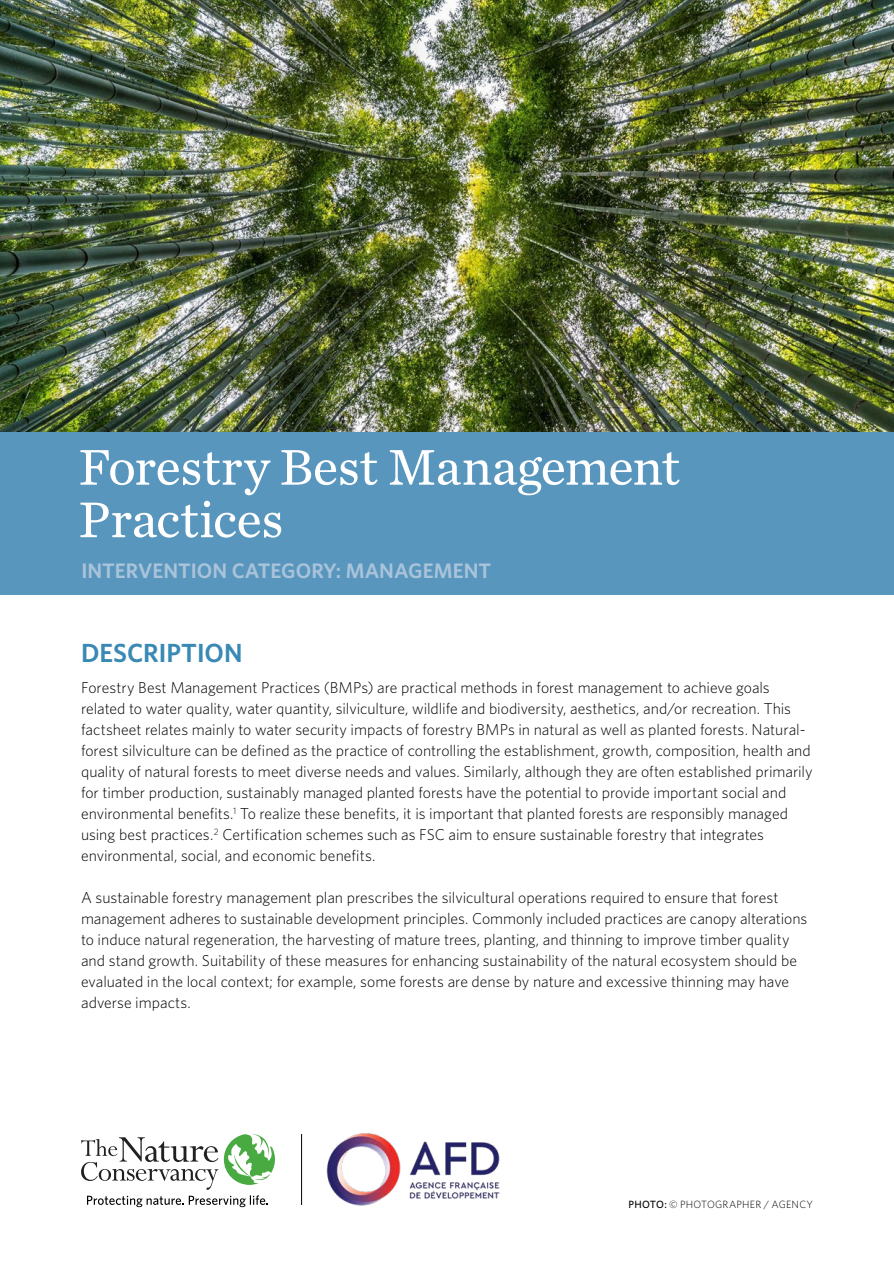
<style>
.page{position:relative;width:894px;height:1263px;background:#fff}
.page>*{position:absolute;margin:0;border:0;box-sizing:border-box;transform-origin:0 0}
.t1{font:52.5px/52.5px "Chronicle Text G2";letter-spacing:-.01em;color:#fff}
.t2{font:600 26.25px "Whitney";color:#3989b4}
.t3{font:600 21px "Whitney";color:#a9c3da}
.t4{font:300 15.75px/21px "Whitney";letter-spacing:-.005em;color:#000}
.t5{font:300 10.5px "Whitney";letter-spacing:.02em;color:#000}
.s1{font-weight:500}
</style>
<div class="page">
<img style="left:0;top:0;width:893px;height:432px">
<svg style="left:87px;top:1195px;width:181px;height:12px"></svg>
<svg style="left:224px;top:1134px;width:51px;height:50px"></svg>
<svg style="left:81px;top:1137px;width:137px;height:52px"></svg>
<img style="left:326px;top:1133px;width:174px;height:73px">
<hr style="left:301px;top:1134px;width:1px;height:71px;background:#000">
<div style="left:0;top:432px;width:893px;height:162px;background:#5996bd"></div>
<h1 class="t1" style="left:78px;top:438px;width:603px">Forestry Best Management<br>Practices</h1>
<h3 class="t3" style="left:81px;top:556px;width:411px">INTERVENTION CATEGORY: MANAGEMENT</h3>
<h2 class="t2" style="left:81px;top:635px;width:163px">DESCRIPTION</h2>
<p class="t4" style="left:81px;top:677px;width:732px">Forestry Best Management Practices (BMPs) are practical methods in forest management to achieve goals related to water quality, water quantity, silviculture, wildlife and biodiversity, aesthetics, and/or recreation. This factsheet relates mainly to water security impacts of forestry BMPs in natural as well as planted forests. Natural&shy;forest silviculture can be defined as the practice of controlling the establishment, growth, composition, health and quality of natural forests to meet diverse needs and values. Similarly, although they are often established primarily for timber production, sustainably managed planted forests have the potential to provide important social and environmental benefits.<sup>1</sup> To realize these benefits, it is important that planted forests are responsibly managed using best practices.<sup>2</sup> Certification schemes such as FSC aim to ensure sustainable forestry that integrates environmental, social, and economic benefits.</p>
<p class="t4" style="left:81px;top:887px;width:727px">A sustainable forestry management plan prescribes the silvicultural operations required to ensure that forest management adheres to sustainable development principles. Commonly included practices are canopy alterations to induce natural regeneration, the harvesting of mature trees, planting, and thinning to improve timber quality and stand growth. Suitability of these measures for enhancing sustainability of the natural ecosystem should be evaluated in the local context; for example, some forests are dense by nature and excessive thinning may have adverse impacts.</p>
<p class="t5" style="left:628px;top:1197px;width:186px"><span class="s1">PHOTO:</span> © PHOTOGRAPHER / AGENCY</p>
</div>
